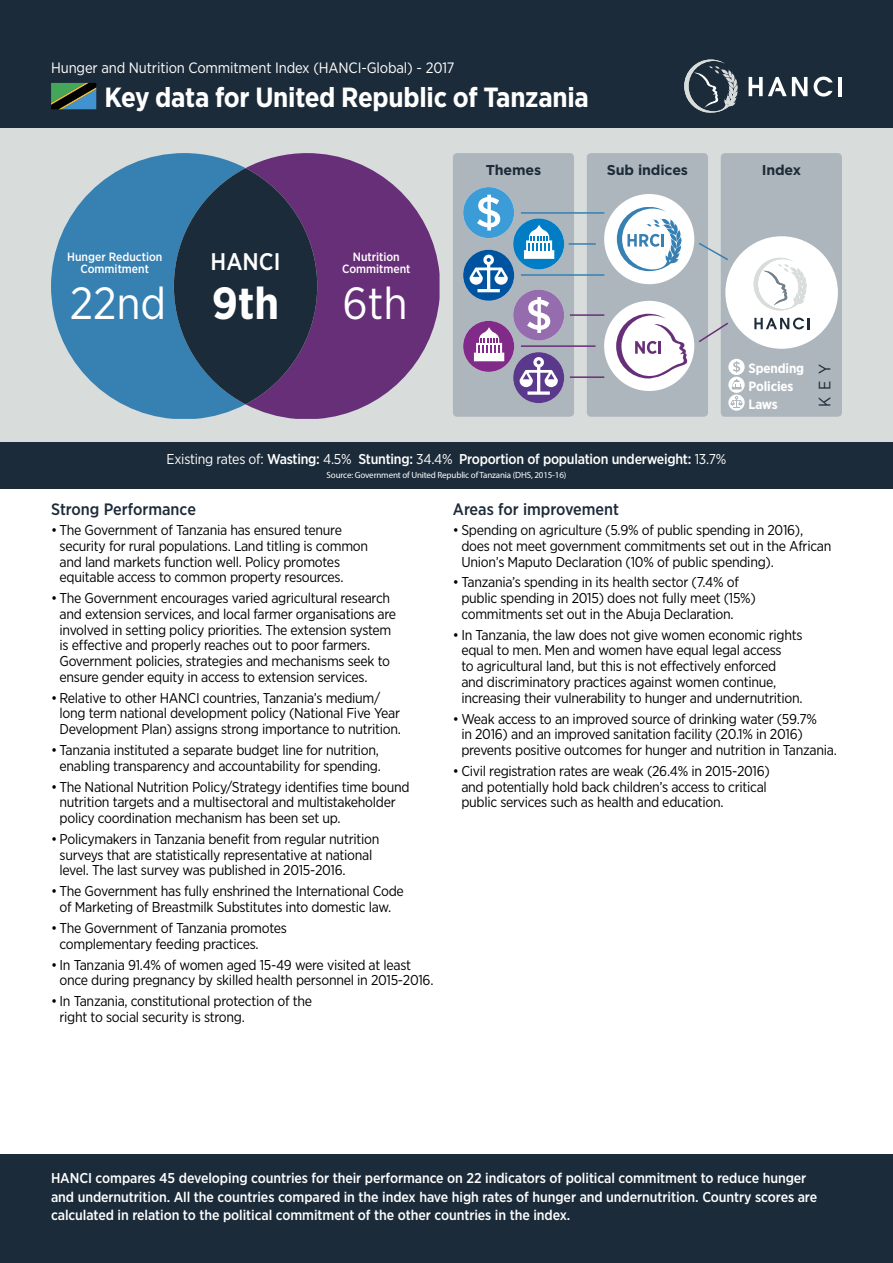
<style>
.page{position:relative;width:893px;height:1263px;background:#fff}
.page>*{position:absolute;margin:0;border:0;box-sizing:border-box;transform-origin:0 0}
.t1{font:45px "Gotham Narrow";color:#fff}
.t2{font:700 27.75px "Gotham Narrow";letter-spacing:-.01em;color:#fff}
.t3{font:500 24px "Gotham Narrow";color:#fff}
.t4{font:500 16.5px "Gotham Narrow";color:#1c2b39}
.t5{font:16.5px "Gotham Narrow";color:#1c2b39}
.t6{font:15px "Gotham Narrow";letter-spacing:-.01em;color:#fff}
.t7{font:14.25px/15.8px "Gotham Narrow";letter-spacing:-.02em;color:#000}
.t8{font:500 14.25px/18.8px "Gotham Narrow";letter-spacing:-.005em;color:#fff}
.t9{font:700 14.25px "Gotham";letter-spacing:-.01em;color:#1c2b39}
.t10{font:700 13.5px/18px "Gotham Narrow";letter-spacing:-.01em;color:#fff}
.t11{font:500 12px/12px "Gotham Narrow";color:#fff;text-align:center}
.t12{font:9px "Myriad Pro";letter-spacing:-.02em;color:#fff}
.s1{font-weight:700}
.s2{font-weight:400}
</style>
<div class="page">
<div style="left:0;top:1154px;width:893px;height:109px;background:#1c2b39"></div>
<div style="left:0;top:0;width:893px;height:476px;background:#d8dcdb"></div>
<div style="left:0;top:442px;width:893px;height:47px;background:#1c2b39"></div>
<div style="left:0;top:0;width:893px;height:128px;background:#1c2b39"></div>
<svg style="left:51px;top:153px;width:195px;height:266px;fill:#3680b2"></svg>
<svg style="left:246px;top:153px;width:194px;height:266px;fill:#682f79"></svg>
<svg style="left:174px;top:168px;width:143px;height:236px;background:#2b3853"></svg>
<svg style="left:814px;top:77px;width:19px;height:20px"></svg>
<hr style="left:838px;top:77px;width:4px;height:19px;background:#fff">
<svg style="left:749px;top:77px;width:58px;height:19px"></svg>
<svg style="left:684px;top:60px;width:54px;height:53px"></svg>
<svg style="left:51px;top:83px;width:45px;height:26px"></svg>
<div style="left:721px;top:153px;width:121px;height:264px;background:#aeb6bd;border-radius:4px"></div>
<div style="left:587px;top:153px;width:121px;height:264px;background:#aeb6bd;border-radius:4px"></div>
<div style="left:453px;top:153px;width:121px;height:264px;background:#aeb6bd;border-radius:4px"></div>
<div style="left:725px;top:236px;width:113px;height:113px;background:#fff;border-radius:50%"></div>
<svg style="left:754px;top:318px;width:56px;height:11px"></svg>
<svg style="left:754px;top:258px;width:53px;height:52px"></svg>
<svg style="left:463px;top:187px;width:101px;height:216px"></svg>
<svg style="left:699px;top:322px;width:29px;height:21px"></svg>
<svg style="left:699px;top:243px;width:29px;height:18px"></svg>
<div style="left:604px;top:301px;width:90px;height:90px;background:#fff;border-radius:50%"></div>
<svg style="left:616px;top:314px;width:71px;height:65px"></svg>
<div style="left:604px;top:194px;width:90px;height:90px;background:#fff;border-radius:50%"></div>
<svg style="left:617px;top:207px;width:65px;height:64px"></svg>
<hr style="left:569px;top:243px;width:27px;height:2px;background:#3680b2">
<hr style="left:521px;top:345px;width:74px;height:2px;background:#682f79">
<hr style="left:570px;top:314px;width:34px;height:2px;background:#682f79">
<hr style="left:570px;top:376px;width:34px;height:2px;background:#682f79">
<hr style="left:521px;top:212px;width:83px;height:2px;background:#3680b2">
<hr style="left:521px;top:274px;width:83px;height:2px;background:#3680b2">
<svg style="left:728px;top:359px;width:17px;height:52px"></svg>
<p class="t6" style="left:51px;top:58px;width:405px">Hunger and Nutrition Commitment Index (HANCI-Global) - 2017</p>
<h2 class="t2" style="left:104px;top:79px;width:486px">Key data for United Republic of Tanzania</h2>
<p class="t9" style="left:486px;top:162px;width:57px">Themes</p>
<p class="t9" style="left:607px;top:162px;width:83px">Sub indices</p>
<p class="t9" style="left:762px;top:162px;width:41px">Index</p>
<p class="t11" style="left:67px;top:250px;width:97px">Hunger Reduction<br>Commitment</p>
<h3 class="t3" style="left:211px;top:246px;width:71px">HANCI</h3>
<p class="t11" style="left:342px;top:250px;width:70px">Nutrition<br>Commitment</p>
<h1 class="t1" style="left:70px;top:275px;width:211px">22nd <span class="s1">9th</span></h1>
<h1 class="t1" style="left:343px;top:275px;width:67px">6th</h1>
<p class="t8" style="left:167px;top:450px;width:561px"><span class="s2">Existing rates of:</span> Wasting: <span class="s2">4.5%</span> Stunting: <span class="s2">34.4%</span> Proportion of population underweight: <span class="s2">13.7%</span></p>
<p class="t12" style="left:327px;top:469px;width:241px">Source: Government of United Republic of Tanzania (DHS, 2015-16)</p>
<p class="t10" style="left:748px;top:359px;width:57px">Spending<br>Policies<br>Laws</p>
<p class="t5" style="left:814px;top:406px;width:44px;rotate:-90deg">KEY</p>
<p class="t4" style="left:51px;top:499px;width:146px">Strong Performance</p>
<p class="t7" style="left:60px;top:522px;width:310px;text-indent:-9px">• The Government of Tanzania has ensured tenure security for rural populations. Land titling is common and land markets function well. Policy promotes equitable access to common property resources.</p>
<p class="t7" style="left:60px;top:590px;width:338px;text-indent:-9px">• The Government encourages varied agricultural research and extension services, and local farmer organisations are involved in setting policy priorities. The extension system is effective and properly reaches out to poor farmers.<br>Government policies, strategies and mechanisms seek to ensure gender equity in access to extension services.</p>
<p class="t7" style="left:60px;top:689px;width:343px;text-indent:-9px">• Relative to other HANCI countries, Tanzania’s medium/ long term national development policy (National Five Year<br>Development Plan) assigns strong importance to nutrition.</p>
<p class="t7" style="left:51px;top:742px;width:331px;text-align:center">• Tanzania instituted a separate budget line for nutrition, enabling transparency and accountability for spending.</p>
<p class="t7" style="left:60px;top:778px;width:352px;text-indent:-9px">• The National Nutrition Policy/Strategy identifies time bound nutrition targets and a multisectoral and multistakeholder policy coordination mechanism has been set up.</p>
<p class="t7" style="left:60px;top:831px;width:321px;text-indent:-9px">• Policymakers in Tanzania benefit from regular nutrition surveys that are statistically representative at national level. The last survey was published in 2015-2016.</p>
<p class="t7" style="left:51px;top:883px;width:354px;text-align:center">• The Government has fully enshrined the International Code of Marketing of Breastmilk Substitutes into domestic law.</p>
<p class="t7" style="left:60px;top:920px;width:229px;text-indent:-9px">• The Government of Tanzania promotes complementary feeding practices.</p>
<p class="t7" style="left:60px;top:956px;width:375px;text-indent:-9px">• In Tanzania 91.4% of women aged 15-49 were visited at least once during pregnancy by skilled health personnel in 2015-2016.</p>
<p class="t7" style="left:60px;top:993px;width:254px;text-indent:-9px">• In Tanzania, constitutional protection of the right to social security is strong.</p>
<p class="t4" style="left:453px;top:499px;width:168px">Areas for improvement</p>
<p class="t7" style="left:461px;top:522px;width:371px;text-indent:-9px">• Spending on agriculture (5.9% of public spending in 2016), does not meet government commitments set out in the African<br>Union’s Maputo Declaration (10% of public spending).</p>
<p class="t7" style="left:461px;top:574px;width:296px;text-indent:-9px">• Tanzania’s spending in its health sector (7.4% of public spending in 2015) does not fully meet (15%) commitments set out in the Abuja Declaration.</p>
<p class="t7" style="left:461px;top:626px;width:343px;text-indent:-9px">• In Tanzania, the law does not give women economic rights equal to men. Men and women have equal legal access<br>to agricultural land, but this is not effectively enforced<br>and discriminatory practices against women continue, increasing their vulnerability to hunger and undernutrition.</p>
<p class="t7" style="left:461px;top:710px;width:377px;text-indent:-9px">• Weak access to an improved source of drinking water (59.7%<br>in 2016) and an improved sanitation facility (20.1% in 2016) prevents positive outcomes for hunger and nutrition in Tanzania.</p>
<p class="t7" style="left:461px;top:763px;width:310px;text-indent:-9px">• Civil registration rates are weak (26.4% in 2015-2016) and potentially hold back children’s access to critical public services such as health and education.</p>
<p class="t8" style="left:51px;top:1168px;width:768px">HANCI compares 45 developing countries for their performance on 22 indicators of political commitment to reduce hunger and undernutrition. All the countries compared in the index have high rates of hunger and undernutrition. Country scores are calculated in relation to the political commitment of the other countries in the index.</p>
</div>
